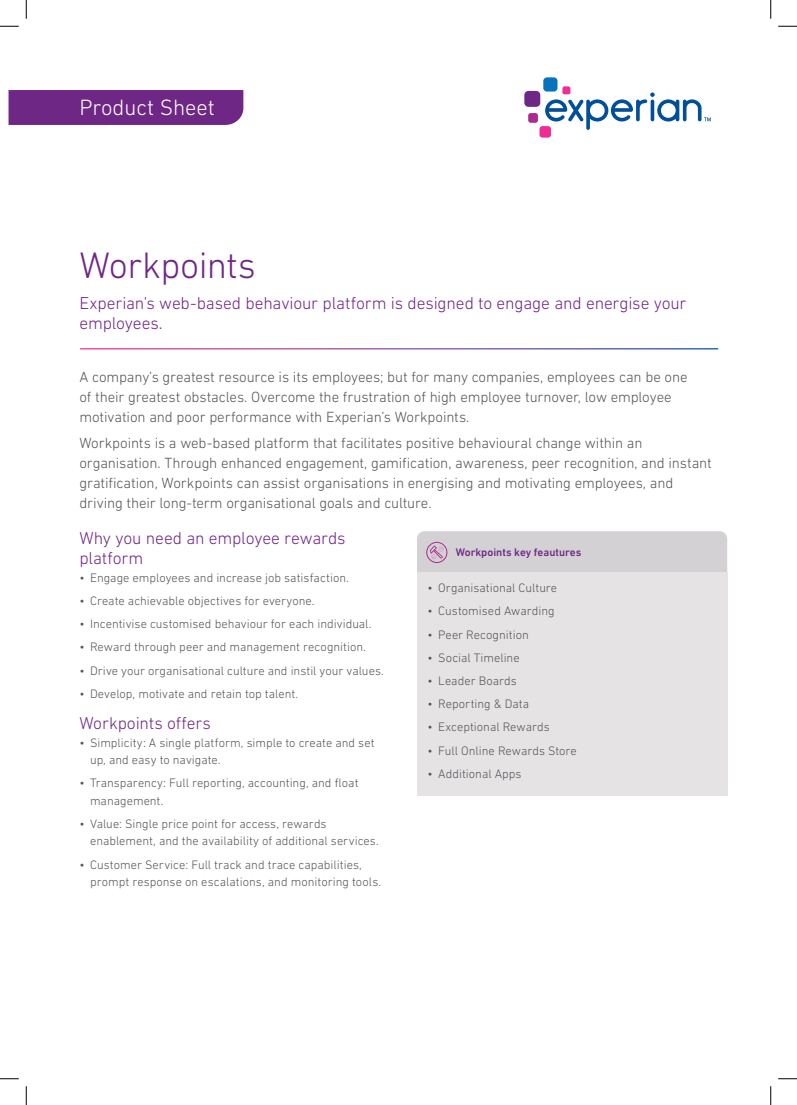
<style>
.page{position:relative;width:797px;height:1105px;background:#fff}
.page>*{position:absolute;margin:0;border:0;box-sizing:border-box;transform-origin:0 0}
.Title_heading_30_34{font:300 37.5px "DIN Next W1 G";letter-spacing:-.015em;color:#6f2786}
.t1{font:300 22.5px "DIN Next W1 G";color:#fff}
.Title_subheading_14{font:300 17.5px/20px "DIN Next W1 G";letter-spacing:-.01em;color:#6f2786}
.Headline_14_16{font:300 17.5px/20px "DIN Next W1 G";letter-spacing:-.01em;color:#6f2786}
.Introduction_12_16{font:300 15px/20px "DIN Next W1 G";letter-spacing:-.01em;color:#54555a}
.t2{font:300 12.5px/17.5px "DIN Next W1 G";color:#54555a}
.Box_Subhead{font:500 11.25px "DIN Next W1 G";color:#6f2786}
</style>
<div class="page">
<div style="left:9px;top:90px;width:234px;height:35px;background:#6f2786"></div>
<div style="left:543px;top:77px;width:14px;height:15px;background:#0773bb;border-radius:4px"></div>
<div style="left:524px;top:91px;width:16px;height:16px;background:#6f2786;border-radius:4px"></div>
<div style="left:528px;top:113px;width:10px;height:10px;background:#ac2b91;border-radius:3px"></div>
<div style="left:539px;top:126px;width:12px;height:12px;background:#ed2d94;border-radius:3px"></div>
<div style="left:562px;top:86px;width:8px;height:8px;background:#ed2d94;border-radius:2px"></div>
<svg style="left:545px;top:92px;width:165px;height:38px"></svg>
<div style="left:417px;top:572px;width:310px;height:224px;background:#e6e3e5"></div>
<div style="left:417px;top:531px;width:310px;height:41px;background:#d3d1d3"></div>
<svg style="left:0;top:25px;width:19px;height:2px"></svg>
<svg style="left:778px;top:25px;width:19px;height:2px"></svg>
<svg style="left:0;top:1078px;width:19px;height:1px"></svg>
<svg style="left:778px;top:1078px;width:19px;height:1px"></svg>
<svg style="left:25px;top:0;width:2px;height:19px"></svg>
<svg style="left:25px;top:1086px;width:2px;height:19px"></svg>
<svg style="left:770px;top:0;width:1px;height:19px"></svg>
<svg style="left:770px;top:1086px;width:1px;height:19px"></svg>
<h2 class="t1" style="left:79px;top:94px;width:137px">Product Sheet</h2>
<p class="Title_heading_30_34" style="left:79px;top:243px;width:178px">Workpoints</p>
<p class="Title_subheading_14" style="left:79px;top:293px;width:608px">Experian’s web-based behaviour platform is designed to engage and energise your employees.</p>
<p class="Introduction_12_16" style="left:79px;top:367px;width:609px">A company’s greatest resource is its employees; but for many companies, employees can be one of their greatest obstacles. Overcome the frustration of high employee turnover, low employee motivation and poor performance with Experian’s Workpoints.</p>
<p class="Introduction_12_16" style="left:79px;top:432px;width:633px">Workpoints is a web-based platform that facilitates positive behavioural change within an organisation. Through enhanced engagement, gamification, awareness, peer recognition, and instant gratification, Workpoints can assist organisations in energising and motivating employees, and driving their long-term organisational goals and culture.</p>
<p class="Headline_14_16" style="left:79px;top:528px;width:267px">Why you need an employee rewards platform</p>
<p class="t2" style="left:79px;top:569px;width:271px">• Engage employees and increase job satisfaction.</p>
<p class="t2" style="left:79px;top:592px;width:237px">• Create achievable objectives for everyone.</p>
<p class="t2" style="left:79px;top:615px;width:293px">• Incentivise customised behaviour for each individual.</p>
<p class="t2" style="left:79px;top:638px;width:288px">• Reward through peer and management recognition.</p>
<p class="t2" style="left:79px;top:661px;width:306px">• Drive your organisational culture and instil your values.</p>
<p class="t2" style="left:79px;top:685px;width:220px">• Develop, motivate and retain top talent.</p>
<p class="Headline_14_16" style="left:79px;top:713px;width:133px">Workpoints offers</p>
<p class="t2" style="left:90px;top:733px;width:286px;text-indent:-11px">• Simplicity: A single platform, simple to create and set up, and easy to navigate.</p>
<p class="t2" style="left:90px;top:774px;width:270px;text-indent:-11px">• Transparency: Full reporting, accounting, and float management.</p>
<p class="t2" style="left:90px;top:815px;width:290px;text-indent:-11px">• Value: Single price point for access, rewards enablement, and the availability of additional services.</p>
<p class="t2" style="left:90px;top:855px;width:293px;text-indent:-11px">• Customer Service: Full track and trace capabilities, prompt response on escalations, and monitoring tools.</p>
<p class="Box_Subhead" style="left:456px;top:546px;width:127px">Workpoints key feautures</p>
<p class="t2" style="left:427px;top:579px;width:131px">• Organisational Culture</p>
<p class="t2" style="left:427px;top:602px;width:128px">• Customised Awarding</p>
<p class="t2" style="left:427px;top:625px;width:103px">• Peer Recognition</p>
<p class="t2" style="left:427px;top:649px;width:93px">• Social Timeline</p>
<p class="t2" style="left:427px;top:672px;width:91px">• Leader Boards</p>
<p class="t2" style="left:427px;top:695px;width:103px">• Reporting &amp; Data</p>
<p class="t2" style="left:427px;top:718px;width:124px">• Exceptional Rewards</p>
<p class="t2" style="left:427px;top:741px;width:151px">• Full Online Rewards Store</p>
<p class="t2" style="left:427px;top:764px;width:95px">• Additional Apps</p>
</div>
